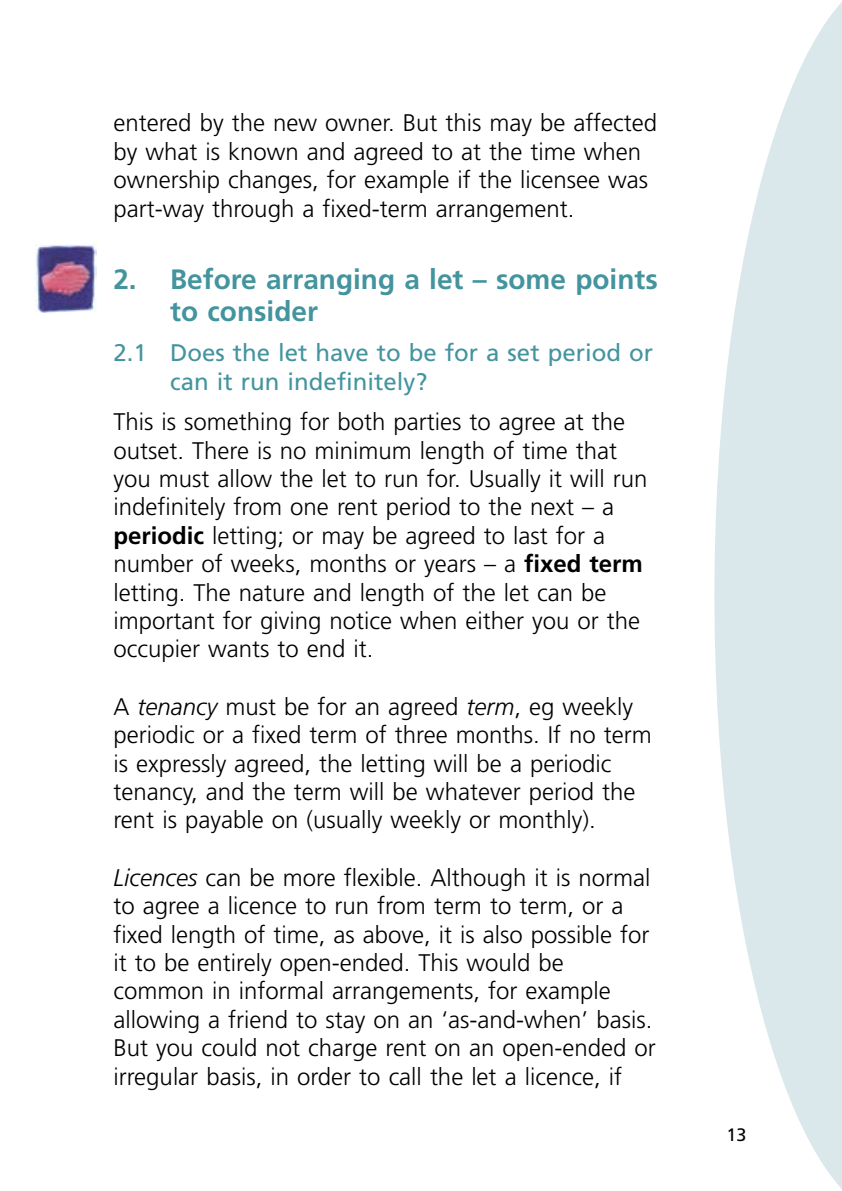
<style>
.page{position:relative;width:842px;height:1191px;background:#fff}
.page>*{position:absolute;margin:0;border:0;box-sizing:border-box;transform-origin:0 0}
.t1{font:700 28px/32px "Frutiger LT Std";color:#43949e}
.t2{font:300 24px/28.4px "Frutiger LT Std";color:#000}
.t3{font:24px/29px "Frutiger LT Std";color:#43949e}
.t4{font:18px "Frutiger LT Std";color:#000}
.s1{font-weight:700}
.s2{font-style:italic}
</style>
<div class="page">
<img style="left:34px;top:243px;width:62px;height:70px">
<svg style="left:714px;top:2px;width:128px;height:1187px;fill:#dbe8eb"></svg>
<p class="t2" style="left:113px;top:109px;width:545px">entered by the new owner. But this may be affected by what is known and agreed to at the time when ownership changes, for example if the licensee was part-way through a fixed-term arrangement.</p>
<p class="t1" style="left:170px;top:263px;width:489px;text-indent:-57px">2. Before arranging a let – some points to consider</p>
<p class="t3" style="left:170px;top:339px;width:484px;text-indent:-57px">2.1 Does the let have to be for a set period or can it run indefinitely?</p>
<p class="t2" style="left:113px;top:408px;width:535px">This is something for both parties to agree at the outset. There is no minimum length of time that you must allow the let to run for. Usually it will run indefinitely from one rent period to the next – a <span class="s1">periodic</span> letting; or may be agreed to last for a number of weeks, months or years – a <span class="s1">fixed term </span>letting. The nature and length of the let can be important for giving notice when either you or the occupier wants to end it.</p>
<p class="t2" style="left:113px;top:692px;width:540px">A <span class="s2">tenancy</span> must be for an agreed <span class="s2">term</span>, eg weekly periodic or a fixed term of three months. If no term is expressly agreed, the letting will be a periodic tenancy, and the term will be whatever period the rent is payable on (usually weekly or monthly).</p>
<p class="t2" style="left:113px;top:863px;width:544px"><span class="s2">Licences</span> can be more flexible. Although it is normal to agree a licence to run from term to term, or a fixed length of time, as above, it is also possible for it to be entirely open-ended. This would be common in informal arrangements, for example allowing a friend to stay on an ‘as-and-when’ basis.<br>But you could not charge rent on an open-ended or irregular basis, in order to call the let a licence, if</p>
<p class="t4" style="left:726px;top:1124px;width:22px">13</p>
</div>
